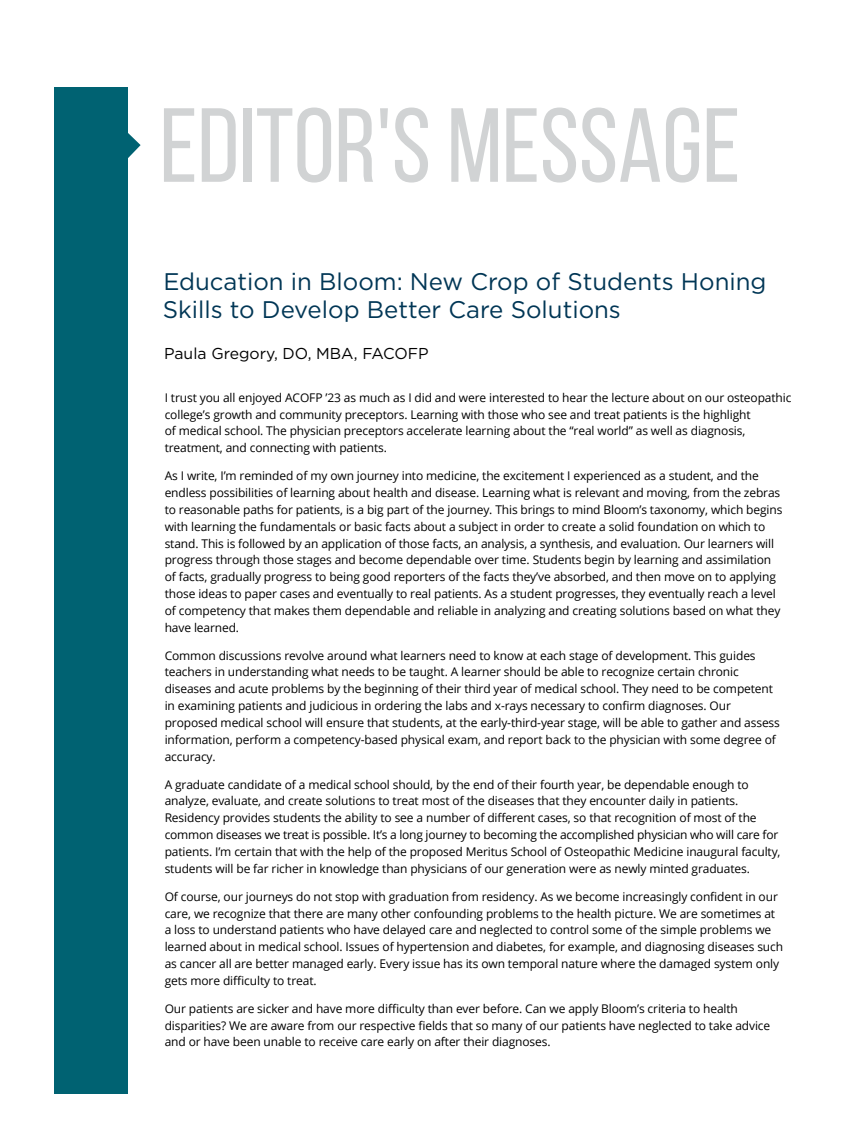
<style>
.page{position:relative;width:864px;height:1148px;background:#fff}
.page>*{position:absolute;margin:0;border:0;box-sizing:border-box;transform-origin:0 0}
.t1{font:105px "Bebas Neue";color:#d1d3d4}
.t2{font:24px/28.5px "Gotham";color:#003655}
.t3{font:15.75px "Gotham";color:#000}
.t4{font:12px/16.8px "Open Sans";letter-spacing:-.01em;color:#000}
</style>
<div class="page">
<div style="left:54px;top:88px;width:73px;height:1006px;background:#006272"></div>
<svg style="left:127px;top:108px;width:14px;height:79px"></svg>
<h1 class="t1" style="left:160px;top:89px;width:582px">EDITOR'S MESSAGE</h1>
<h2 class="t2" style="left:163px;top:266px;width:605px">Education in Bloom: New Crop of Students Honing<br>Skills to Develop Better Care Solutions</h2>
<h3 class="t3" style="left:164px;top:343px;width:266px">Paula Gregory, DO, MBA, FACOFP</h3>
<p class="t4" style="left:165px;top:388px;width:628px">I trust you all enjoyed ACOFP ’23 as much as I did and were interested to hear the lecture about on our osteopathic college’s growth and community preceptors. Learning with those who see and treat patients is the highlight<br>of medical school. The physician preceptors accelerate learning about the “real world” as well as diagnosis, treatment, and connecting with patients.</p>
<p class="t4" style="left:165px;top:467px;width:619px">As I write, I’m reminded of my own journey into medicine, the excitement I experienced as a student, and the endless possibilities of learning about health and disease. Learning what is relevant and moving, from the zebras to reasonable paths for patients, is a big part of the journey. This brings to mind Bloom’s taxonomy, which begins with learning the fundamentals or basic facts about a subject in order to create a solid foundation on which to stand. This is followed by an application of those facts, an analysis, a synthesis, and evaluation. Our learners will progress through those stages and become dependable over time. Students begin by learning and assimilation of facts, gradually progress to being good reporters of the facts they’ve absorbed, and then move on to applying those ideas to paper cases and eventually to real patients. As a student progresses, they eventually reach a level of competency that makes them dependable and reliable in analyzing and creating solutions based on what they have learned.</p>
<p class="t4" style="left:165px;top:646px;width:617px">Common discussions revolve around what learners need to know at each stage of development. This guides teachers in understanding what needs to be taught. A learner should be able to recognize certain chronic diseases and acute problems by the beginning of their third year of medical school. They need to be competent in examining patients and judicious in ordering the labs and x-rays necessary to confirm diagnoses. Our proposed medical school will ensure that students, at the early-third-year stage, will be able to gather and assess information, perform a competency-based physical exam, and report back to the physician with some degree of accuracy.</p>
<p class="t4" style="left:165px;top:775px;width:617px">A graduate candidate of a medical school should, by the end of their fourth year, be dependable enough to analyze, evaluate, and create solutions to treat most of the diseases that they encounter daily in patients.<br>Residency provides students the ability to see a number of different cases, so that recognition of most of the common diseases we treat is possible. It’s a long journey to becoming the accomplished physician who will care for patients. I’m certain that with the help of the proposed Meritus School of Osteopathic Medicine inaugural faculty, students will be far richer in knowledge than physicians of our generation were as newly minted graduates.</p>
<p class="t4" style="left:165px;top:887px;width:620px">Of course, our journeys do not stop with graduation from residency. As we become increasingly confident in our care, we recognize that there are many other confounding problems to the health picture. We are sometimes at a loss to understand patients who have delayed care and neglected to control some of the simple problems we learned about in medical school. Issues of hypertension and diabetes, for example, and diagnosing diseases such as cancer all are better managed early. Every issue has its own temporal nature where the damaged system only gets more difficulty to treat.</p>
<p class="t4" style="left:165px;top:999px;width:607px">Our patients are sicker and have more difficulty than ever before. Can we apply Bloom’s criteria to health disparities? We are aware from our respective fields that so many of our patients have neglected to take advice and or have been unable to receive care early on after their diagnoses.</p>
</div>
